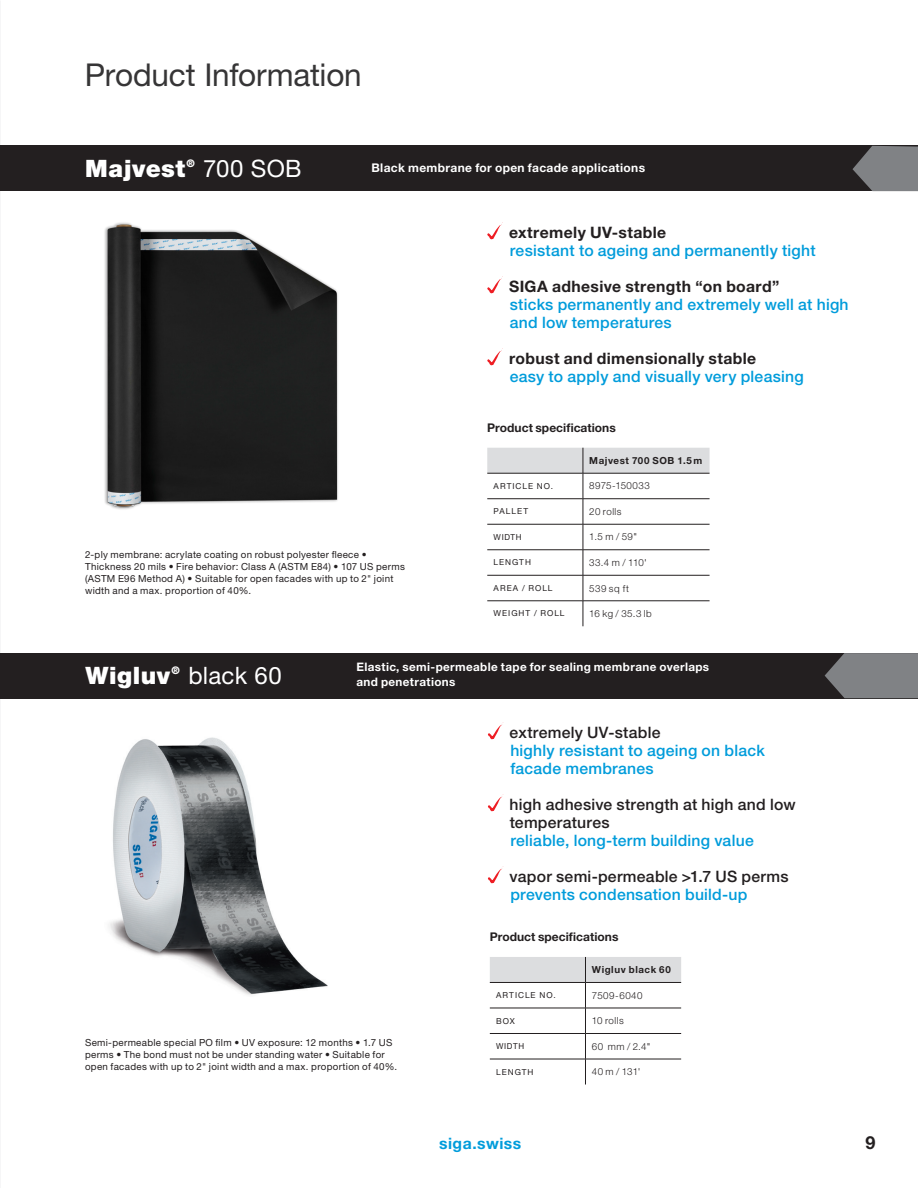
<style>
.page{position:relative;width:918px;height:1188px;background:#fff}
.page>*{position:absolute;margin:0;border:0;box-sizing:border-box;transform-origin:0 0}
.t1{font:31.5px "Helvetica Neue LT Pro";letter-spacing:-.01em;color:#363536}
.Prod_Info_Titles{font:900 24px "Helvetica Neue LT Pro";letter-spacing:.02em;color:#fff}
.Prod_Info_Titles-2{font:24px "Helvetica Neue LT Pro";letter-spacing:.01em;color:#fff}
.t2{font:700 18px "Helvetica Neue LT Pro";color:#231f20}
.Prod_Info_Blue{font:500 15.75px/18px "Helvetica Neue LT Pro";letter-spacing:.015em;color:#009cdb}
.Prod_Info_Bold{font:500 15.75px/18px "Helvetica Neue LT Pro";letter-spacing:.015em;color:#231f20}
.Prod_Info_Bold-2{font:700 15.75px "Helvetica Neue LT Pro";letter-spacing:.025em;color:#231f20}
.Footer_Tagline{font:700 15.75px "Helvetica Neue LT Pro";letter-spacing:.03em;color:#009cdb}
.Prod_Info_Table_Titl{font:700 12px "Helvetica Neue LT Pro";color:#231f20}
.Prod_Info_Descriptio{font:700 12px "Helvetica Neue LT Pro";letter-spacing:.03em;color:#fff}
.Prod_Info_Descriptio-2{font:700 11.7px "Helvetica Neue LT Pro";letter-spacing:.03em;color:#fff}
.Prod_Info_Titles-3{font:900 10.5px "Helvetica Neue LT Pro";color:#fff}
.Prod_Info_Fine_Print{font:9.75px/12px "Helvetica Neue LT Pro";letter-spacing:.03em;color:#231f20}
.Prod_Info_Table_Text{font:300 9.75px "Helvetica Neue LT Pro";letter-spacing:.045em;color:#231f20}
.Prod_Info_Table_Text-2{font:700 9.75px "Helvetica Neue LT Pro";letter-spacing:.055em;color:#231f20}
.Prod_Info_Table_All{font:8.25px "Helvetica Neue LT Pro";letter-spacing:.12em;color:#231f20}
</style>
<div class="page">
<svg style="left:487px;top:222px;width:16px;height:17px"></svg>
<svg style="left:487px;top:276px;width:16px;height:17px"></svg>
<svg style="left:487px;top:348px;width:16px;height:17px"></svg>
<svg style="left:488px;top:722px;width:16px;height:17px"></svg>
<svg style="left:488px;top:794px;width:16px;height:17px"></svg>
<svg style="left:488px;top:866px;width:16px;height:17px"></svg>
<div style="left:0;top:653px;width:918px;height:45px;background:#231f20"></div>
<svg style="left:825px;top:653px;width:93px;height:45px;background:#76777a"></svg>
<div style="left:0;top:146px;width:918px;height:45px;background:#231f20"></div>
<svg style="left:853px;top:146px;width:65px;height:45px;background:#727376"></svg>
<svg style="left:487px;top:448px;width:223px;height:178px"></svg>
<svg style="left:490px;top:957px;width:191px;height:128px"></svg>
<img style="left:104px;top:222px;width:234px;height:288px">
<img style="left:109px;top:737px;width:219px;height:258px">
<p class="t1" style="left:85px;top:56px;width:278px">Product Information</p>
<p class="Prod_Info_Titles-3" style="left:186px;top:157px;width:10px">®</p>
<p class="Prod_Info_Titles-2" style="left:203px;top:155px;width:100px">700 SOB</p>
<p class="Prod_Info_Titles" style="left:85px;top:155px;width:102px">Majvest</p>
<p class="Prod_Info_Descriptio" style="left:372px;top:161px;width:275px">Black membrane for open facade applications</p>
<p class="Prod_Info_Fine_Print" style="left:85px;top:548px;width:321px">2-ply membrane: acrylate coating on robust polyester fleece • Thickness 20 mils • Fire behavior: Class A (ASTM E84) • 107 US perms (ASTM E96 Method A) • Suitable for open facades with up to 2" joint width and a max. proportion of 40%.</p>
<p class="Prod_Info_Bold-2" style="left:509px;top:223px;width:159px">extremely UV-stable</p>
<p class="Prod_Info_Blue" style="left:510px;top:242px;width:307px">resistant to ageing and permanently tight</p>
<p class="Prod_Info_Bold-2" style="left:509px;top:277px;width:272px">SIGA adhesive strength “on board”</p>
<p class="Prod_Info_Blue" style="left:510px;top:296px;width:340px">sticks permanently and extremely well at high and low temperatures</p>
<p class="Prod_Info_Bold-2" style="left:509px;top:349px;width:249px">robust and dimensionally stable</p>
<p class="Prod_Info_Blue" style="left:510px;top:368px;width:296px">easy to apply and visually very pleasing</p>
<p class="Prod_Info_Table_Titl" style="left:487px;top:421px;width:130px">Product specifications</p>
<p class="Prod_Info_Table_Text-2" style="left:589px;top:454px;width:115px">Majvest 700 SOB 1.5 m</p>
<p class="Prod_Info_Table_All" style="left:494px;top:481px;width:61px">ARTICLE NO.</p>
<p class="Prod_Info_Table_Text" style="left:589px;top:480px;width:62px">8975-150033</p>
<p class="Prod_Info_Table_All" style="left:494px;top:507px;width:36px">PALLET</p>
<p class="Prod_Info_Table_Text" style="left:589px;top:506px;width:34px">20 rolls</p>
<p class="Prod_Info_Table_All" style="left:494px;top:532px;width:29px">WIDTH</p>
<p class="Prod_Info_Table_Text" style="left:589px;top:531px;width:49px">1.5 m / 59"</p>
<p class="Prod_Info_Table_All" style="left:494px;top:558px;width:39px">LENGTH</p>
<p class="Prod_Info_Table_Text" style="left:589px;top:557px;width:59px">33.4 m / 110'</p>
<p class="Prod_Info_Table_All" style="left:494px;top:583px;width:60px">AREA / ROLL</p>
<p class="Prod_Info_Table_Text" style="left:589px;top:582px;width:41px">539 sq ft</p>
<p class="Prod_Info_Table_All" style="left:494px;top:609px;width:72px">WEIGHT / ROLL</p>
<p class="Prod_Info_Table_Text" style="left:589px;top:608px;width:64px">16 kg / 35.3 lb</p>
<p class="Prod_Info_Descriptio-2" style="left:356px;top:659px;width:354px">Elastic, semi-permeable tape for sealing membrane overlaps</p>
<p class="Prod_Info_Titles-3" style="left:172px;top:664px;width:10px">®</p>
<p class="Prod_Info_Titles-2" style="left:188px;top:661px;width:95px">black 60</p>
<p class="Prod_Info_Titles" style="left:85px;top:661px;width:86px">Wigluv</p>
<p class="Prod_Info_Descriptio-2" style="left:356px;top:674px;width:101px">and penetrations</p>
<p class="Prod_Info_Fine_Print" style="left:85px;top:1036px;width:314px">Semi-permeable special PO film • UV exposure: 12 months • 1.7 US perms • The bond must not be under standing water • Suitable for open facades with up to 2" joint width and a max. proportion of 40%.</p>
<p class="Prod_Info_Bold" style="left:510px;top:723px;width:152px">extremely UV-stable</p>
<p class="Prod_Info_Blue" style="left:510px;top:741px;width:256px">highly resistant to ageing on black facade membranes</p>
<p class="Prod_Info_Bold" style="left:510px;top:795px;width:287px">high adhesive strength at high and low temperatures</p>
<p class="Prod_Info_Blue" style="left:510px;top:831px;width:245px">reliable, long-term building value</p>
<p class="Prod_Info_Bold" style="left:510px;top:867px;width:280px">vapor semi-permeable &gt;1.7 US perms</p>
<p class="Prod_Info_Blue" style="left:510px;top:885px;width:239px">prevents condensation build-up</p>
<p class="Prod_Info_Table_Titl" style="left:490px;top:930px;width:130px">Product specifications</p>
<p class="Prod_Info_Table_Text-2" style="left:592px;top:964px;width:81px">Wigluv black 60</p>
<p class="Prod_Info_Table_All" style="left:496px;top:990px;width:61px">ARTICLE NO.</p>
<p class="Prod_Info_Table_Text" style="left:592px;top:989px;width:52px">7509-6040</p>
<p class="Prod_Info_Table_All" style="left:496px;top:1016px;width:20px">BOX</p>
<p class="Prod_Info_Table_Text" style="left:592px;top:1015px;width:33px">10 rolls</p>
<p class="Prod_Info_Table_All" style="left:496px;top:1041px;width:29px">WIDTH</p>
<p class="Prod_Info_Table_Text" style="left:592px;top:1040px;width:60px">60 mm / 2.4"</p>
<p class="Prod_Info_Table_All" style="left:496px;top:1067px;width:39px">LENGTH</p>
<p class="Prod_Info_Table_Text" style="left:592px;top:1066px;width:50px">40 m / 131'</p>
<p class="Footer_Tagline" style="left:439px;top:1134px;width:84px">siga.swiss</p>
<p class="t2" style="left:865px;top:1132px;width:12px">9</p>
</div>
